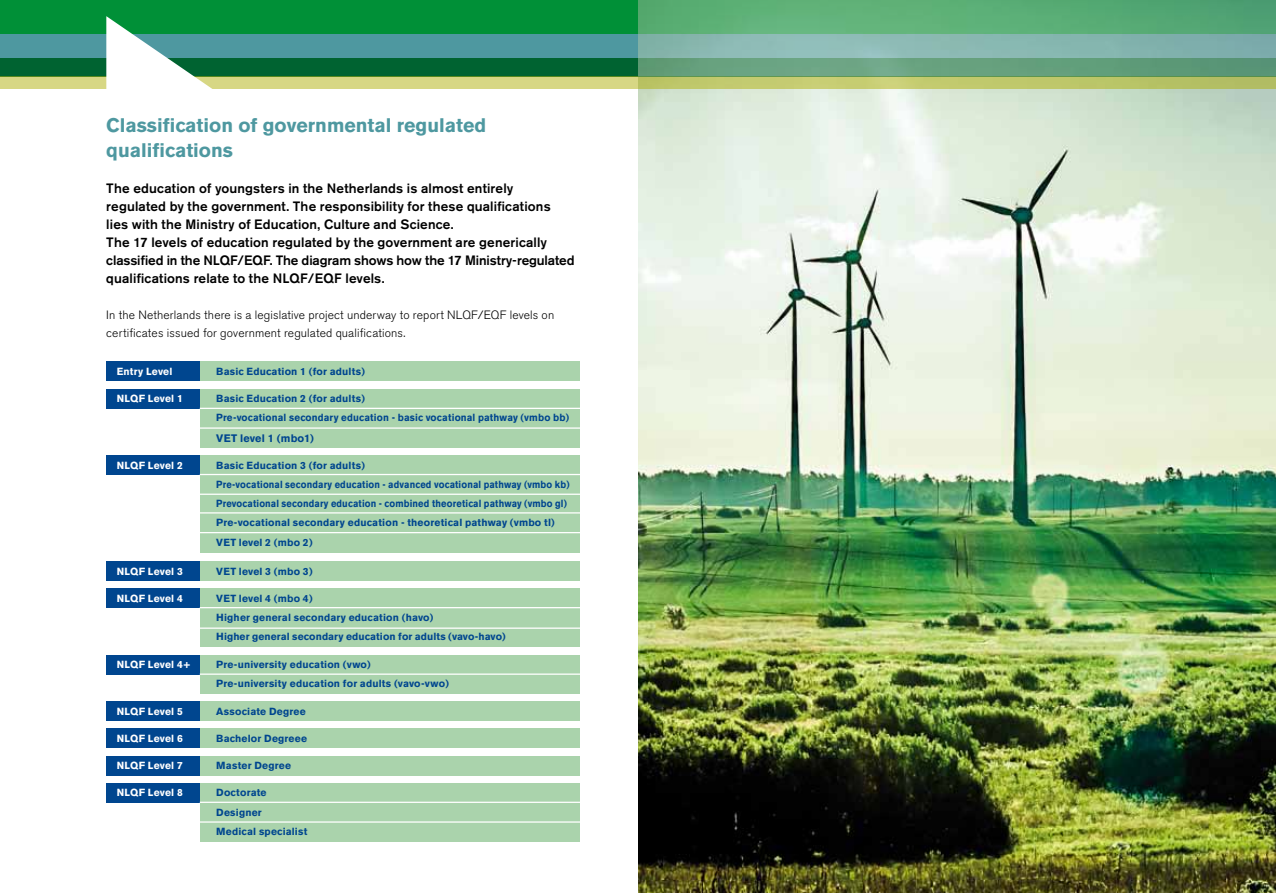
<style>
.page{position:relative;width:1276px;height:893px;background:#fff}
.page>*{position:absolute;margin:0;border:0;box-sizing:border-box;transform-origin:0 0}
.t1{font:700 19.5px/25.2px "Akzidenz Grotesk BE";color:#4e98a0}
.t2{font:500 13.5px/18px "Akzidenz Grotesk BE";letter-spacing:.01em;color:#000}
.t3{font:300 12px/18px "Akzidenz Grotesk BE";letter-spacing:.015em;color:#000}
.t4{font:700 10.8px "Akzidenz Grotesk BE";letter-spacing:.015em;color:#00468f}
.t5{font:700 10.2px/19.2px "Akzidenz Grotesk BE";letter-spacing:.015em;color:#00468f}
.t6{font:700 10.2px "Akzidenz Grotesk BE";letter-spacing:.02em;color:#fff}
</style>
<div class="page">
<img style="left:638px;top:89px;width:638px;height:804px">
<div style="left:0;top:0;width:638px;height:34px;background:#009037"></div>
<div style="left:0;top:58px;width:638px;height:18px;background:#006331"></div>
<div style="left:0;top:34px;width:638px;height:24px;background:#4e98a0"></div>
<svg style="left:0;top:76px;width:1276px;height:13px;background:#c0c971"></svg>
<svg style="left:106px;top:16px;width:123px;height:73px"></svg>
<div style="left:638px;top:0;width:638px;height:34px;background:linear-gradient(to right,#62b578,#52a675)"></div>
<div style="left:638px;top:34px;width:638px;height:24px;background:linear-gradient(to bottom,#85b5af,#8ab8b4)"></div>
<svg style="left:638px;top:58px;width:638px;height:18px;background:#649f7d"></svg>
<div style="left:106px;top:362px;width:94px;height:19px;background:#00468f"></div>
<div style="left:200px;top:362px;width:379px;height:19px;background:#aad3ac"></div>
<div style="left:106px;top:561px;width:94px;height:19px;background:#00468f"></div>
<div style="left:200px;top:561px;width:379px;height:19px;background:#aad3ac"></div>
<div style="left:106px;top:702px;width:94px;height:19px;background:#00468f"></div>
<div style="left:200px;top:702px;width:379px;height:19px;background:#aad3ac"></div>
<div style="left:106px;top:729px;width:94px;height:19px;background:#00468f"></div>
<div style="left:200px;top:729px;width:379px;height:19px;background:#aad3ac"></div>
<div style="left:106px;top:756px;width:94px;height:19px;background:#00468f"></div>
<div style="left:200px;top:756px;width:379px;height:19px;background:#aad3ac"></div>
<div style="left:106px;top:783px;width:94px;height:19px;background:#00468f"></div>
<div style="left:200px;top:783px;width:379px;height:59px;background:#aad3ac"></div>
<hr style="left:200px;top:802px;width:383px;height:1px;background:#fff">
<hr style="left:200px;top:821px;width:383px;height:2px;background:#fff">
<div style="left:106px;top:389px;width:94px;height:19px;background:#00468f"></div>
<div style="left:200px;top:389px;width:379px;height:58px;background:#aad3ac"></div>
<hr style="left:200px;top:408px;width:385px;height:1px;background:#fff">
<hr style="left:200px;top:427px;width:385px;height:2px;background:#fff">
<div style="left:106px;top:655px;width:94px;height:19px;background:#00468f"></div>
<div style="left:200px;top:655px;width:379px;height:39px;background:#aad3ac"></div>
<hr style="left:200px;top:673px;width:388px;height:2px;background:#fff">
<div style="left:106px;top:589px;width:94px;height:19px;background:#00468f"></div>
<div style="left:200px;top:589px;width:379px;height:58px;background:#aad3ac"></div>
<hr style="left:200px;top:607px;width:384px;height:1px;background:#fff">
<hr style="left:200px;top:627px;width:384px;height:2px;background:#fff">
<div style="left:106px;top:455px;width:94px;height:20px;background:#00468f"></div>
<div style="left:200px;top:455px;width:379px;height:98px;background:#aad3ac"></div>
<hr style="left:200px;top:474px;width:385px;height:1px;background:#fff">
<hr style="left:200px;top:494px;width:385px;height:1px;background:#fff">
<hr style="left:200px;top:512px;width:385px;height:2px;background:#fff">
<hr style="left:200px;top:532px;width:385px;height:1px;background:#fff">
<h1 class="t1" style="left:106px;top:112px;width:381px">Classification of governmental regulated qualifications</h1>
<p class="t2" style="left:106px;top:179px;width:470px">The education of youngsters in the Netherlands is almost entirely regulated by the government. The responsibility for these qualifications lies with the Ministry of Education, Culture and Science.<br>The 17 levels of education regulated by the government are generically classified in the NLQF/EQF. The diagram shows how the 17 Ministry-regulated qualifications relate to the NLQF/EQF levels.</p>
<p class="t3" style="left:106px;top:306px;width:449px">In the Netherlands there is a legislative project underway to report NLQF/EQF levels on certificates issued for government regulated qualifications.</p>
<p class="t6" style="left:117px;top:366px;width:57px">Entry Level</p>
<p class="t5" style="left:216px;top:362px;width:150px">Basic Education 1 (for adults)</p>
<p class="t6" style="left:117px;top:393px;width:68px">NLQF Level 1</p>
<p class="t5" style="left:216px;top:389px;width:354px">Basic Education 2 (for adults)<br>Pre-vocational secondary education - basic vocational pathway (vmbo bb)</p>
<p class="t4" style="left:216px;top:432px;width:99px">VET level 1 (mbo1)</p>
<p class="t6" style="left:117px;top:459px;width:68px">NLQF Level 2</p>
<p class="t5" style="left:216px;top:456px;width:355px">Basic Education 3 (for adults)<br>Pre-vocational secondary education - advanced vocational pathway (vmbo kb)<br>Prevocational secondary education - combined theoretical pathway (vmbo gl)<br>Pre-vocational secondary education - theoretical pathway (vmbo tl)<br>VET level 2 (mbo 2)</p>
<p class="t6" style="left:117px;top:565px;width:68px">NLQF Level 3</p>
<p class="t5" style="left:216px;top:561px;width:98px">VET level 3 (mbo 3)</p>
<p class="t6" style="left:117px;top:592px;width:68px">NLQF Level 4</p>
<p class="t5" style="left:216px;top:589px;width:291px">VET level 4 (mbo 4)<br>Higher general secondary education (havo)<br>Higher general secondary education for adults (vavo-havo)</p>
<p class="t6" style="left:117px;top:659px;width:75px">NLQF Level 4+</p>
<p class="t5" style="left:216px;top:655px;width:234px">Pre-university education (vwo)<br>Pre-university education for adults (vavo-vwo)</p>
<p class="t6" style="left:117px;top:705px;width:68px">NLQF Level 5</p>
<p class="t5" style="left:216px;top:702px;width:91px">Associate Degree</p>
<p class="t6" style="left:117px;top:732px;width:68px">NLQF Level 6</p>
<p class="t5" style="left:216px;top:729px;width:92px">Bachelor Degreee</p>
<p class="t6" style="left:117px;top:760px;width:68px">NLQF Level 7</p>
<p class="t5" style="left:216px;top:756px;width:76px">Master Degree</p>
<p class="t6" style="left:117px;top:787px;width:68px">NLQF Level 8</p>
<p class="t5" style="left:216px;top:783px;width:93px">Doctorate<br>Designer<br>Medical specialist</p>
</div>
